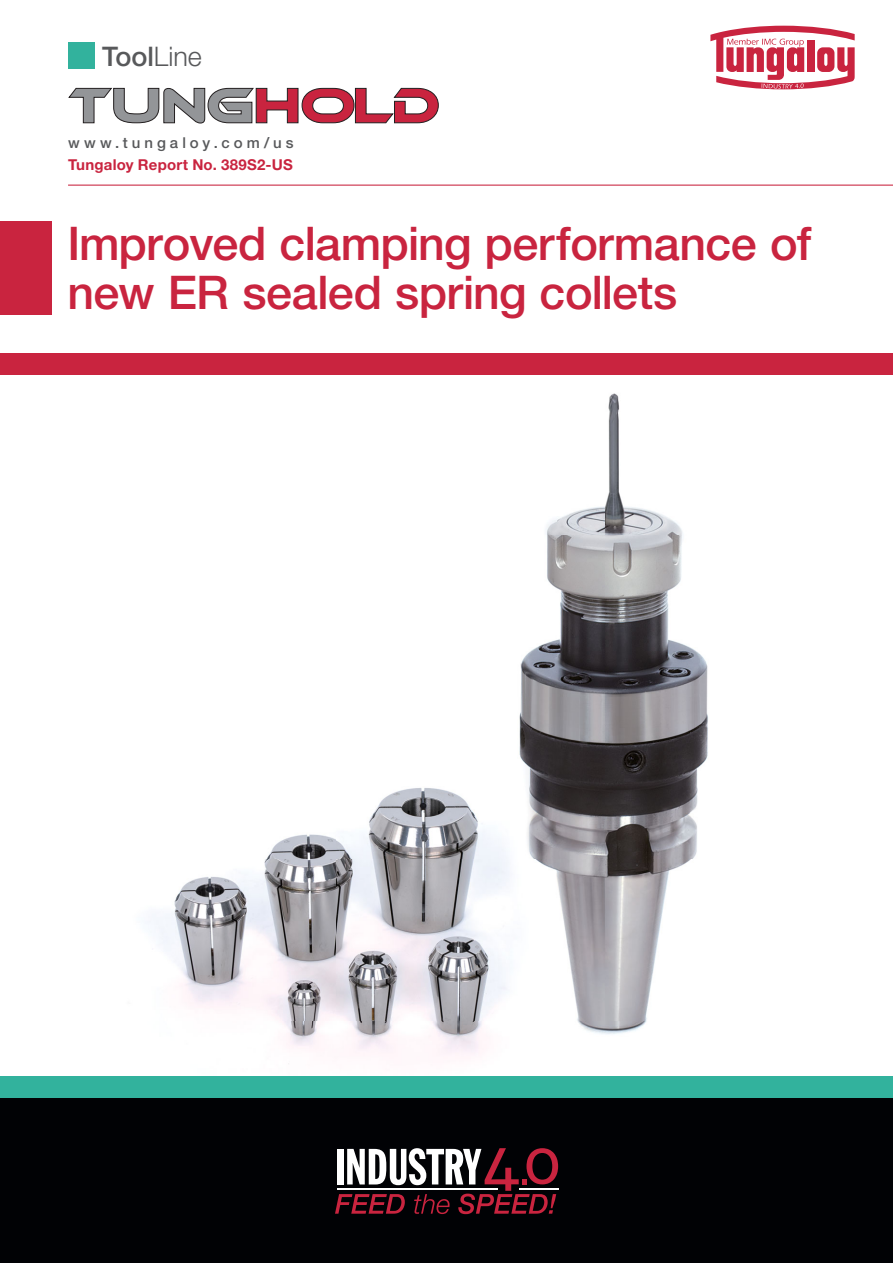
<style>
.page{position:relative;width:893px;height:1263px;background:#fff}
.page>*{position:absolute;margin:0;border:0;box-sizing:border-box;transform-origin:0 0}
.t1{font:500 46.5px/49.5px "Helvetica Neue LTW1 G";letter-spacing:-.015em;color:#c9243f}
.t2{font:500 27px "Helvetica Neue LTW1 G";color:#58595b}
.t3{font:700 15px "Helvetica Neue LTW1 G";letter-spacing:.015em;color:#c9243f}
.t4{font:500 15px "Helvetica Neue LTW1 G";letter-spacing:.265em;color:#58595b}
.s1{font-weight:300}
</style>
<div class="page">
<img style="left:68px;top:374px;width:753px;height:690px">
<div style="left:68px;top:43px;width:27px;height:26px;background:#32b29d"></div>
<div style="left:0;top:221px;width:51px;height:94px;background:#c9243f"></div>
<hr style="left:68px;top:185px;width:824px;height:1px;background:#c9243f">
<div style="left:0;top:1097px;width:892px;height:166px;background:#010205"></div>
<div style="left:0;top:1076px;width:892px;height:21px;background:#32b29d"></div>
<div style="left:0;top:353px;width:892px;height:21px;background:#c9243f"></div>
<svg style="left:335px;top:1148px;width:223px;height:66px"></svg>
<hr style="left:337px;top:1188px;width:160px;height:2px;background:#fff">
<hr style="left:518px;top:1188px;width:40px;height:2px;background:#fff">
<svg style="left:710px;top:26px;width:144px;height:63px"></svg>
<svg style="left:68px;top:87px;width:371px;height:37px"></svg>
<p class="t2" style="left:102px;top:47px;width:101px">Tool<span class="s1">Line</span></p>
<p class="t4" style="left:68px;top:137px;width:227px">www.tungaloy.com/us</p>
<p class="t3" style="left:68px;top:160px;width:226px">Tungaloy Report No. 389S2-US</p>
<p class="t1" style="left:67px;top:224px;width:745px">Improved clamping performance of new ER sealed spring collets</p>
</div>
